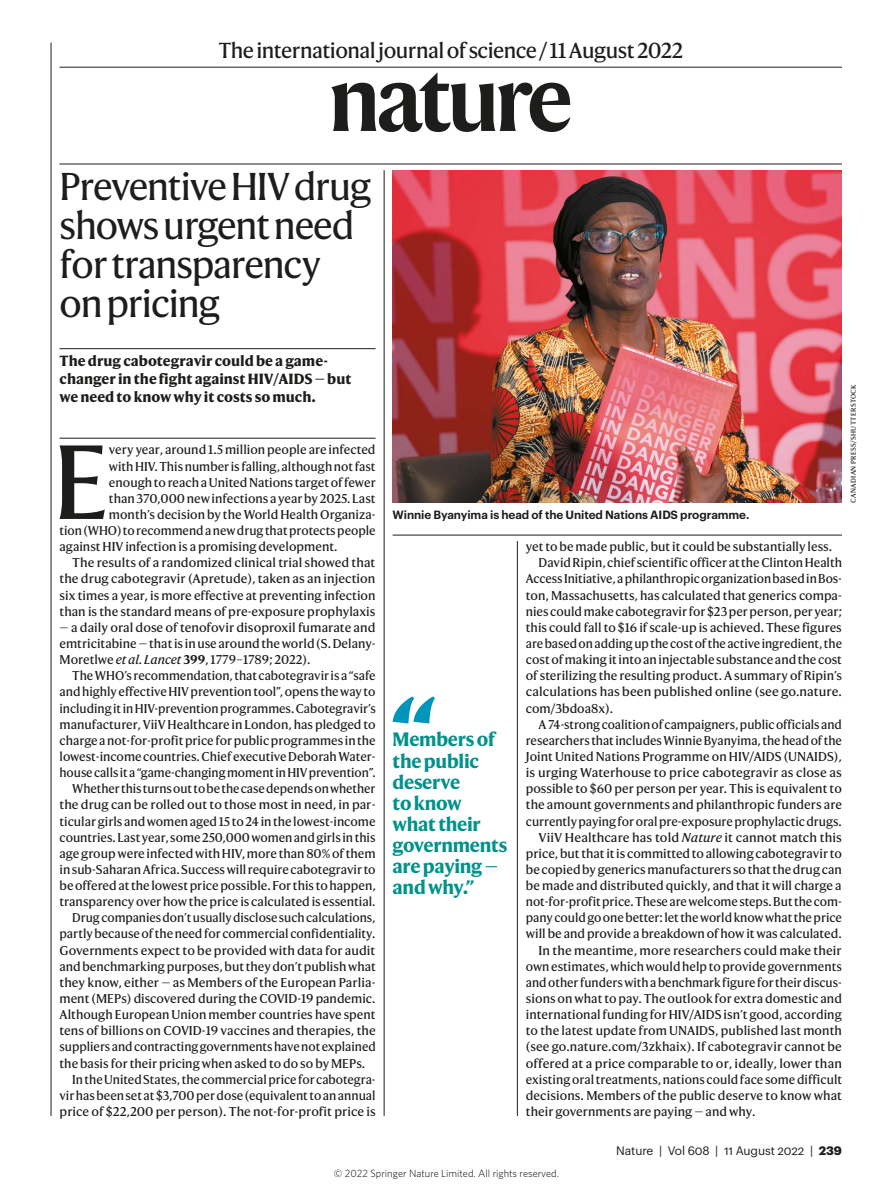
<style>
.page{position:relative;width:893px;height:1187px;background:#fff}
.page>*{position:absolute;margin:0;border:0;box-sizing:border-box;transform-origin:0 0}
.t1{font:101.7px "Harding Text";color:#1d1d1b}
.t2{font:37.5px/39px "Harding";letter-spacing:-.03em;color:#1d1d1b}
.t3{font:21px "Harding Text";letter-spacing:-.025em;color:#1d1d1b}
.t4{font:700 18.75px/21px "Harding";letter-spacing:-.015em;color:#00928c}
.t5{font:700 14.25px/18px "Harding Text";color:#1d1d1b}
.t6{font:12.3px/16px "Harding Text";color:#1d1d1b;text-align:justify}
.t7{font:12px "Graphik Naturel";letter-spacing:-.01em;color:#1d1d1b}
.t8{font:600 11.7px "Graphik Naturel";letter-spacing:-.005em;color:#1d1d1b}
.t9{font:300 10.5px "Whitney";color:#000}
.t10{font:6.75px "Harding Text";letter-spacing:.05em;color:#1d1d1b}
.s1{font-style:italic}
.s2{font-weight:600}
.s3{font-weight:700}
</style>
<div class="page">
<svg style="left:393px;top:696px;width:42px;height:27px"></svg>
<hr style="left:60px;top:348px;width:316px;height:1px;background:#1d1d1b">
<hr style="left:60px;top:438px;width:316px;height:1px;background:#1d1d1b">
<img style="left:393px;top:170px;width:449px;height:333px">
<hr style="left:393px;top:535px;width:449px;height:1px;background:#1d1d1b">
<hr style="left:51px;top:43px;width:1px;height:1072px;background:#1d1d1b">
<hr style="left:60px;top:164px;width:782px;height:1px;background:#1d1d1b">
<hr style="left:60px;top:67px;width:782px;height:1px;background:#1d1d1b">
<hr style="left:384px;top:170px;width:1px;height:945px;background:#1d1d1b">
<svg style="left:331px;top:73px;width:239px;height:59px"></svg>
<hr style="left:517px;top:541px;width:1px;height:574px;background:#1d1d1b">
<h3 class="t3" style="left:218px;top:37px;width:466px">The international journal of science / 11 August 2022</h3>
<h2 class="t2" style="left:60px;top:167px;width:313px">Preventive HIV drug shows urgent need for transparency on pricing</h2>
<p class="t5" style="left:60px;top:352px;width:294px">The drug cabotegravir could be a game&shy;changer in the fight against HIV/AIDS — but we need to know why it costs so much.</p>
<h1 class="t1" style="left:53px;top:421px;width:58px">E</h1>
<p class="t6" style="left:109px;top:442px;width:268px">very year, around 1.5 million people are infected</p>
<p class="t6" style="left:109px;top:458px;width:268px">with HIV. This number is falling, although not fast</p>
<p class="t6" style="left:109px;top:474px;width:268px">enough to reach a United Nations target of fewer</p>
<p class="t6" style="left:109px;top:490px;width:268px">than 370,000 new infections a year by 2025. Last</p>
<p class="t6" style="left:109px;top:506px;width:268px">month’s decision by the World Health Organiza-</p>
<p class="t6" style="left:60px;top:523px;width:318px">tion (WHO) to recommend a new drug that protects people</p>
<p class="t6" style="left:60px;top:539px;width:279px">against HIV infection is a promising development.</p>
<p class="t6" style="left:72px;top:555px;width:305px">The results of a randomized clinical trial showed that</p>
<p class="t6" style="left:60px;top:571px;width:317px">the drug cabotegravir (Apretude), taken as an injection</p>
<p class="t6" style="left:60px;top:587px;width:318px">six times a year, is more effective at preventing infection</p>
<p class="t6" style="left:60px;top:603px;width:317px">than is the standard means of pre-exposure prophylaxis</p>
<p class="t6" style="left:60px;top:619px;width:318px">— a daily oral dose of tenofovir disoproxil fumarate and emtricitabine — that is in use around the world (S. Delany-Moretlwe <span class="s1">et al. Lancet</span> <span class="s2">399</span>, 1779–1789; 2022).</p>
<p class="t6" style="left:72px;top:668px;width:305px">The WHO’s recommendation, that cabotegravir is a “safe</p>
<p class="t6" style="left:60px;top:684px;width:318px">and highly effective HIV prevention tool”, opens the way to</p>
<p class="t6" style="left:60px;top:700px;width:318px">including it in HIV-prevention programmes. Cabotegravir’s</p>
<p class="t6" style="left:60px;top:716px;width:318px">manufacturer, ViiV Healthcare in London, has pledged to</p>
<p class="t6" style="left:60px;top:732px;width:318px">charge a not-for-profit price for public programmes in the</p>
<p class="t6" style="left:60px;top:748px;width:318px">lowest-income countries. Chief executive Deborah Water-</p>
<p class="t6" style="left:60px;top:764px;width:318px">house calls it a “game-changing moment in HIV prevention”.</p>
<p class="t6" style="left:72px;top:781px;width:305px">Whether this turns out to be the case depends on whether</p>
<p class="t6" style="left:60px;top:797px;width:318px">the drug can be rolled out to those most in need, in par-</p>
<p class="t6" style="left:60px;top:813px;width:317px">ticular girls and women aged 15 to 24 in the lowest-income</p>
<p class="t6" style="left:60px;top:829px;width:318px">countries. Last year, some 250,000 women and girls in this</p>
<p class="t6" style="left:60px;top:845px;width:318px">age group were infected with HIV, more than 80% of them</p>
<p class="t6" style="left:60px;top:861px;width:318px">in sub-Saharan Africa. Success will require cabotegravir to</p>
<p class="t6" style="left:60px;top:877px;width:318px">be offered at the lowest price possible. For this to happen,</p>
<p class="t6" style="left:60px;top:893px;width:318px">transparency over how the price is calculated is essential.</p>
<p class="t6" style="left:72px;top:910px;width:305px">Drug companies don’t usually disclose such calculations,</p>
<p class="t6" style="left:60px;top:926px;width:317px">partly because of the need for commercial confidentiality.</p>
<p class="t6" style="left:60px;top:942px;width:317px">Governments expect to be provided with data for audit</p>
<p class="t6" style="left:60px;top:958px;width:318px">and benchmarking purposes, but they don’t publish what</p>
<p class="t6" style="left:60px;top:974px;width:318px">they know, either — as Members of the European Parlia-</p>
<p class="t6" style="left:60px;top:990px;width:318px">ment (MEPs) discovered during the COVID-19 pandemic.</p>
<p class="t6" style="left:60px;top:1006px;width:318px">Although European Union member countries have spent</p>
<p class="t6" style="left:60px;top:1022px;width:318px">tens of billions on COVID-19 vaccines and therapies, the</p>
<p class="t6" style="left:60px;top:1039px;width:318px">suppliers and contracting governments have not explained</p>
<p class="t6" style="left:60px;top:1055px;width:307px">the basis for their pricing when asked to do so by MEPs.</p>
<p class="t6" style="left:72px;top:1071px;width:305px">In the United States, the commercial price for cabotegra-</p>
<p class="t6" style="left:60px;top:1087px;width:318px">vir has been set at $3,700 per dose (equivalent to an annual</p>
<p class="t6" style="left:60px;top:1103px;width:318px">price of $22,200 per person). The not-for-profit price is</p>
<p class="t8" style="left:393px;top:505px;width:358px">Winnie Byanyima is head of the United Nations AIDS programme.</p>
<h3 class="t4" style="left:393px;top:729px;width:116px">Members of the public deserve<br>to know what their governments are paying — and why.”</h3>
<p class="t6" style="left:526px;top:539px;width:308px">yet to be made public, but it could be substantially less.</p>
<p class="t6" style="left:539px;top:555px;width:305px">David Ripin, chief scientific officer at the Clinton Health</p>
<p class="t6" style="left:526px;top:571px;width:318px">Access Initiative, a philanthropic organization based in Bos-</p>
<p class="t6" style="left:526px;top:587px;width:318px">ton, Massachusetts, has calculated that generics compa-</p>
<p class="t6" style="left:526px;top:603px;width:318px">nies could make cabotegravir for $23 per person, per year;</p>
<p class="t6" style="left:526px;top:619px;width:318px">this could fall to $16 if scale-up is achieved. These figures</p>
<p class="t6" style="left:526px;top:635px;width:318px">are based on adding up the cost of the active ingredient, the</p>
<p class="t6" style="left:526px;top:652px;width:318px">cost of making it into an injectable substance and the cost</p>
<p class="t6" style="left:526px;top:668px;width:318px">of sterilizing the resulting product. A summary of Ripin’s</p>
<p class="t6" style="left:526px;top:684px;width:318px">calculations has been published online (see go.nature.</p>
<p class="t6" style="left:526px;top:700px;width:89px">com/3bdoa8x).</p>
<p class="t6" style="left:539px;top:716px;width:305px">A 74-strong coalition of campaigners, public officials and</p>
<p class="t6" style="left:526px;top:732px;width:318px">researchers that includes Winnie Byanyima, the head of the</p>
<p class="t6" style="left:526px;top:748px;width:317px">Joint United Nations Programme on HIV/AIDS (UNAIDS),</p>
<p class="t6" style="left:526px;top:764px;width:318px">is urging Waterhouse to price cabotegravir as close as</p>
<p class="t6" style="left:526px;top:781px;width:317px">possible to $60 per person per year. This is equivalent to</p>
<p class="t6" style="left:526px;top:797px;width:318px">the amount governments and philanthropic funders are</p>
<p class="t6" style="left:526px;top:813px;width:317px">currently paying for oral pre-exposure prophylactic drugs.</p>
<p class="t6" style="left:539px;top:829px;width:305px">ViiV Healthcare has told <span class="s1">Nature</span> it cannot match this</p>
<p class="t6" style="left:526px;top:845px;width:318px">price, but that it is committed to allowing cabotegravir to</p>
<p class="t6" style="left:526px;top:861px;width:318px">be copied by generics manufacturers so that the drug can</p>
<p class="t6" style="left:526px;top:877px;width:317px">be made and distributed quickly, and that it will charge a</p>
<p class="t6" style="left:526px;top:893px;width:318px">not-for-profit price. These are welcome steps. But the com-</p>
<p class="t6" style="left:526px;top:910px;width:318px">pany could go one better: let the world know what the price</p>
<p class="t6" style="left:526px;top:926px;width:317px">will be and provide a breakdown of how it was calculated.</p>
<p class="t6" style="left:539px;top:942px;width:305px">In the meantime, more researchers could make their</p>
<p class="t6" style="left:526px;top:958px;width:318px">own estimates, which would help to provide governments</p>
<p class="t6" style="left:526px;top:974px;width:318px">and other funders with a benchmark figure for their discus-</p>
<p class="t6" style="left:526px;top:990px;width:318px">sions on what to pay. The outlook for extra domestic and</p>
<p class="t6" style="left:526px;top:1006px;width:318px">international funding for HIV/AIDS isn’t good, according</p>
<p class="t6" style="left:526px;top:1022px;width:317px">to the latest update from UNAIDS, published last month</p>
<p class="t6" style="left:526px;top:1039px;width:317px">(see go.nature.com/3zkhaix). If cabotegravir cannot be</p>
<p class="t6" style="left:526px;top:1055px;width:318px">offered at a price comparable to or, ideally, lower than</p>
<p class="t6" style="left:526px;top:1071px;width:318px">existing oral treatments, nations could face some difficult</p>
<p class="t6" style="left:526px;top:1087px;width:318px">decisions. Members of the public deserve to know what</p>
<p class="t6" style="left:526px;top:1103px;width:231px">their governments are paying — and why.</p>
<p class="t10" style="left:849px;top:503px;width:120px;rotate:-90deg">CANADIAN PRESS/SHUTTERSTOCK</p>
<p class="t9" style="left:334px;top:1166px;width:226px">© 2022 Springer Nature Limited. All rights reserved.</p>
<p class="t7" style="left:616px;top:1141px;width:227px">Nature | Vol 608 | 11 August 2022 | <span class="s3">239</span></p>
</div>
